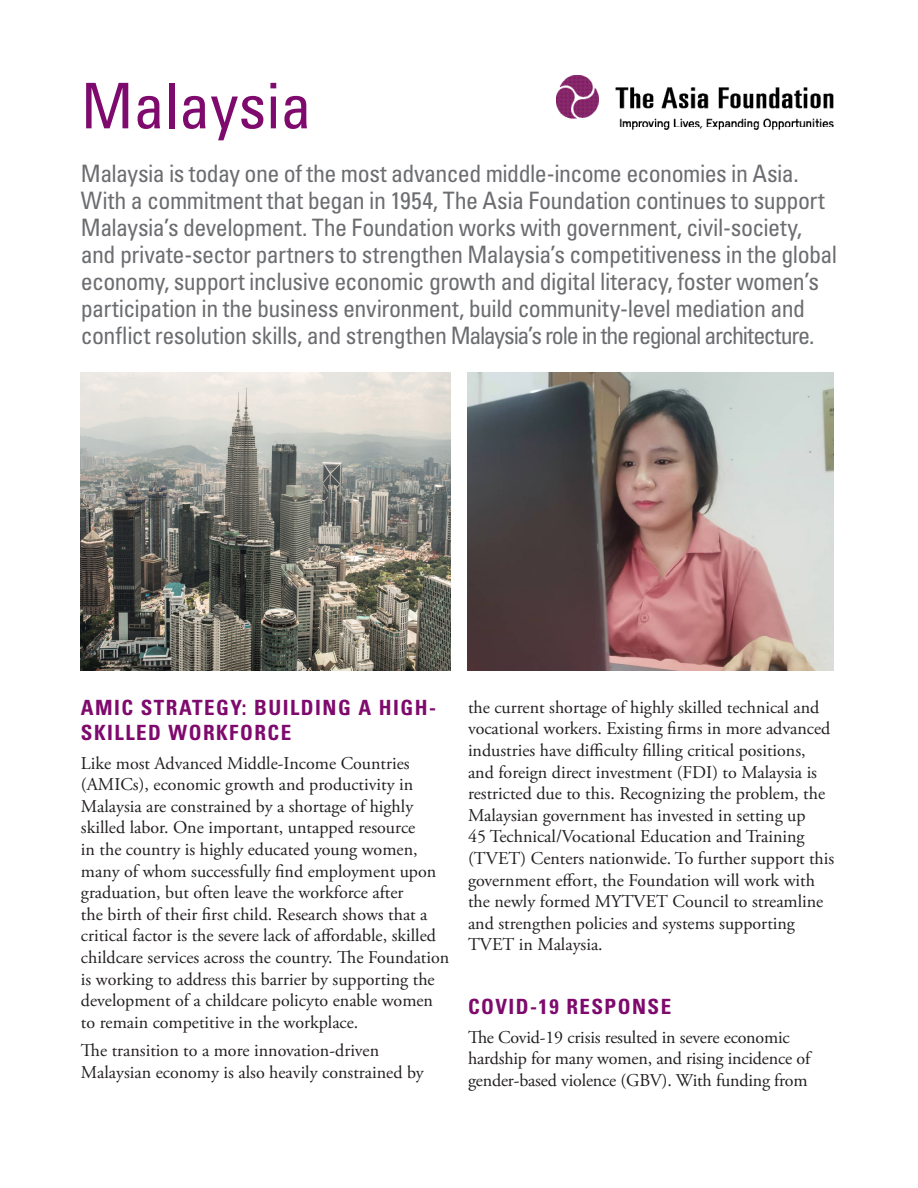
<style>
.page{position:relative;width:918px;height:1188px;background:#fff}
.page>*{position:absolute;margin:0;border:0;box-sizing:border-box;transform-origin:0 0}
.t1{font:condensed 63px "Univers LT Std";color:#7e0a6d}
.Top_Paragraph{font:condensed 24px/27px "Univers LT Std";letter-spacing:-.025em;color:#6c6d70}
.t2{font:700 condensed 21px/25.2px "Univers LT Std";letter-spacing:.07em;color:#7e0a6d}
.t3{font:18px/21.6px "Adobe Garamond Pro";color:#231f20}
</style>
<div class="page">
<img style="left:557px;top:76px;width:277px;height:54px">
<img style="left:81px;top:372px;width:369px;height:298px">
<img style="left:468px;top:372px;width:366px;height:298px">
<p class="t1" style="left:81px;top:66px;width:232px">Malaysia</p>
<p class="Top_Paragraph" style="left:81px;top:160px;width:758px">Malaysia is today one of the most advanced middle-income economies in Asia.<br>With a commitment that began in 1954, The Asia Foundation continues to support Malaysia’s development. The Foundation works with government, civil-society, and private-sector partners to strengthen Malaysia’s competitiveness in the global economy, support inclusive economic growth and digital literacy, foster women’s participation in the business environment, build community-level mediation and conflict resolution skills, and strengthen Malaysia’s role in the regional architecture.</p>
<p class="t2" style="left:81px;top:695px;width:357px">AMIC STRATEGY: BUILDING A HIGH-<br>SKILLED WORKFORCE</p>
<p class="t3" style="left:81px;top:753px;width:370px">Like most Advanced Middle-Income Countries (AMICs), economic growth and productivity in Malaysia are constrained by a shortage of highly skilled labor. One important, untapped resource<br>in the country is highly educated young women, many of whom successfully find employment upon graduation, but often leave the workforce after<br>the birth of their first child. Research shows that a critical factor is the severe lack of affordable, skilled childcare services across the country. The Foundation is working to address this barrier by supporting the development of a childcare policyto enable women to remain competitive in the workplace.</p>
<p class="t3" style="left:81px;top:1040px;width:344px">The transition to a more innovation-driven<br>Malaysian economy is also heavily constrained by</p>
<p class="t3" style="left:468px;top:697px;width:368px">the current shortage of highly skilled technical and vocational workers. Existing firms in more advanced industries have difficulty filling critical positions, and foreign direct investment (FDI) to Malaysia is restricted due to this. Recognizing the problem, the Malaysian government has invested in setting up<br>45 Technical/Vocational Education and Training (TVET) Centers nationwide. To further support this government effort, the Foundation will work with the newly formed MYTVET Council to streamline and strengthen policies and systems supporting TVET in Malaysia.</p>
<p class="t2" style="left:468px;top:994px;width:205px">COVID-19 RESPONSE</p>
<p class="t3" style="left:468px;top:1027px;width:344px">The Covid-19 crisis resulted in severe economic hardship for many women, and rising incidence of gender-based violence (GBV). With funding from</p>
</div>
